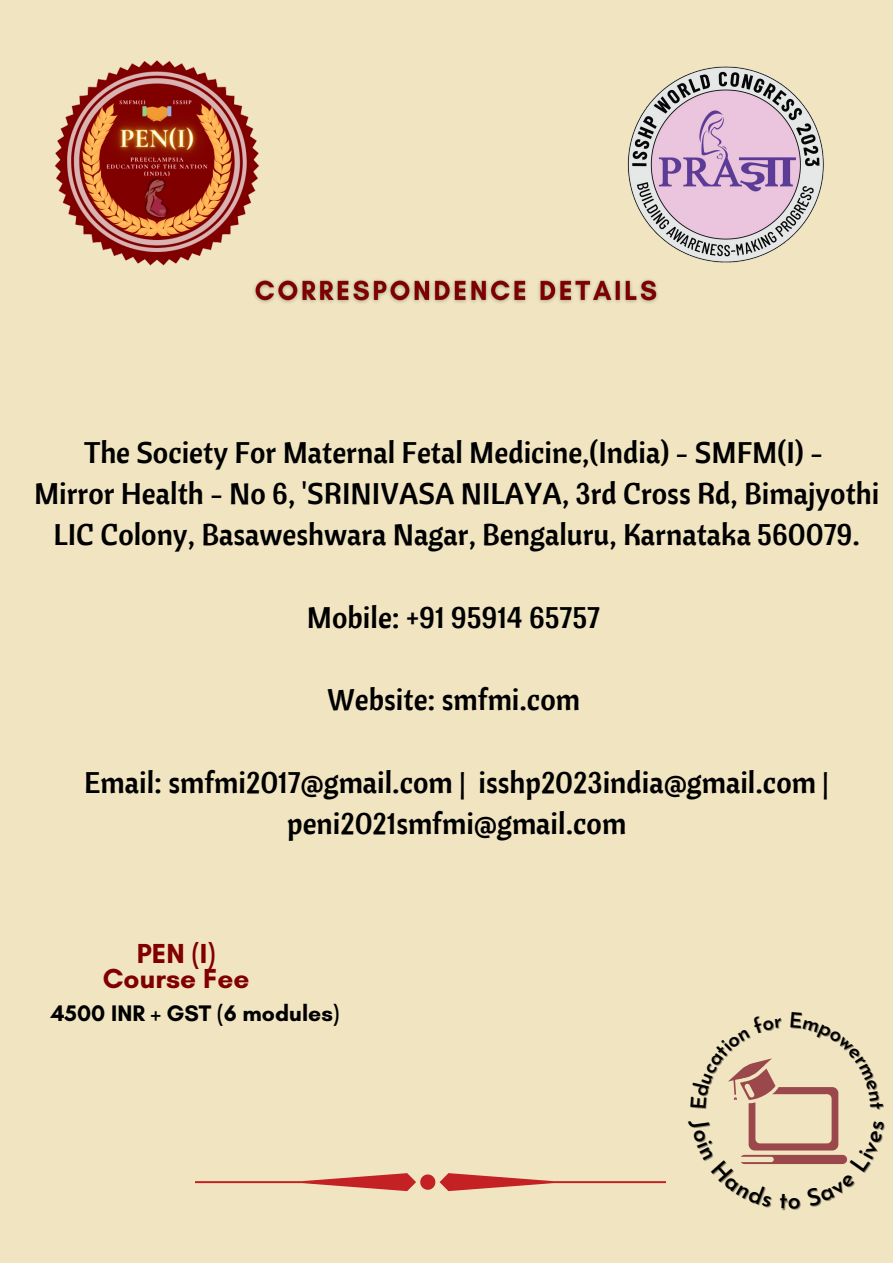
<style>
.page{position:relative;width:893px;height:1264px;background:#fff}
.page>*{position:absolute;margin:0;border:0;box-sizing:border-box;transform-origin:0 0}
.t1{font:29.7px/41.2px "Cantora One";color:#000;text-align:center}
.t2{font:700 28.05px/25.8px "Glacial Indifference";color:#800000;text-align:center}
.t3{font:700 22.95px "Glacial Indifference";color:#000}
</style>
<div class="page">
<div style="left:0;top:0;width:892px;height:1262px;background:#f1e5c1"></div>
<img style="left:254px;top:279px;width:404px;height:24px">
<svg style="left:195px;top:1173px;width:470px;height:18px"></svg>
<img style="left:54px;top:60px;width:206px;height:206px">
<img style="left:627px;top:66px;width:197px;height:197px">
<svg style="left:728px;top:1058px;width:120px;height:106px"></svg>
<p class="t1" style="left:34px;top:431px;width:846px">The Society For Maternal Fetal Medicine,(India) - SMFM(I) -<br>Mirror Health - No 6, 'SRINIVASA NILAYA, 3rd Cross Rd, Bimajyothi<br>LIC Colony, Basaweshwara Nagar, Bengaluru, Karnataka 560079.</p>
<p class="t1" style="left:307px;top:596px;width:294px">Mobile: +91 95914 65757</p>
<p class="t1" style="left:327px;top:678px;width:254px">Website: smfmi.com</p>
<p class="t1" style="left:84px;top:761px;width:746px">Email: smfmi2017@gmail.com | isshp2023india@gmail.com | peni2021smfmi@gmail.com</p>
<p class="t2" style="left:103px;top:939px;width:148px">PEN (I)<br>Course Fee</p>
<p class="t3" style="left:51px;top:998px;width:290px">4500 INR + GST (6 modules)</p>
</div>
